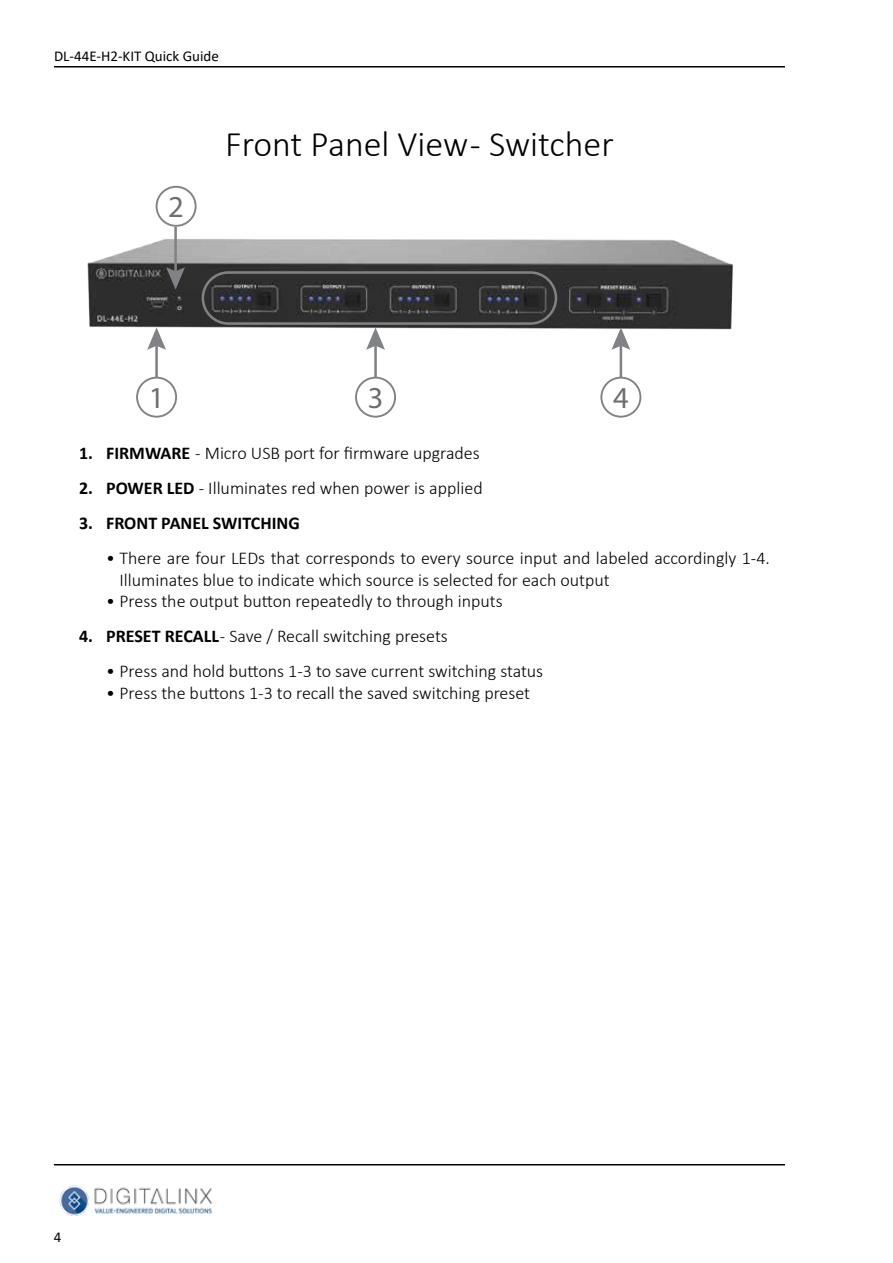
<style>
.page{position:relative;width:893px;height:1263px;background:#fff}
.page>*{position:absolute;margin:0;border:0;box-sizing:border-box;transform-origin:0 0}
.t1{font:300 36px "Calibri";color:#000}
.t2{font:30.45px "Myriad Pro";color:#6d6e71}
.t3{font:300 18px/21.6px "Calibri";color:#000}
.t4{font:700 18px "Calibri";color:#000}
.t5{font:15px "Calibri";color:#000}
.s1{font-weight:700}
</style>
<div class="page">
<hr style="left:54px;top:66px;width:731px;height:2px;background:#000">
<hr style="left:54px;top:1164px;width:731px;height:1px;background:#000">
<img style="left:59px;top:1185px;width:154px;height:31px">
<img style="left:87px;top:185px;width:646px;height:232px">
<div style="left:136px;top:377px;width:41px;height:41px;border:2px solid #808285;border-radius:50%"></div>
<hr style="left:155px;top:343px;width:3px;height:35px;background:#808285">
<svg style="left:147px;top:327px;width:19px;height:23px"></svg>
<div style="left:156px;top:186px;width:41px;height:41px;border:2px solid #808285;border-radius:50%"></div>
<hr style="left:174px;top:227px;width:3px;height:47px;background:#808285">
<svg style="left:166px;top:267px;width:19px;height:23px"></svg>
<div style="left:355px;top:377px;width:41px;height:41px;border:2px solid #808285;border-radius:50%"></div>
<hr style="left:374px;top:343px;width:3px;height:35px;background:#808285">
<svg style="left:366px;top:327px;width:19px;height:23px"></svg>
<div style="left:600px;top:377px;width:41px;height:41px;border:2px solid #808285;border-radius:50%"></div>
<hr style="left:620px;top:343px;width:2px;height:35px;background:#808285">
<svg style="left:611px;top:327px;width:19px;height:23px"></svg>
<div style="left:202px;top:271px;width:355px;height:54px;border:3px solid #808285;border-radius:26px"></div>
<p class="t5" style="left:54px;top:46px;width:166px">DL-44E-H2-KIT Quick Guide</p>
<h2 class="t2" style="left:168px;top:188px;width:17px">2</h2>
<h1 class="t1" style="left:225px;top:122px;width:390px">Front Panel View - Switcher</h1>
<h2 class="t2" style="left:368px;top:379px;width:17px">3</h2>
<h2 class="t2" style="left:613px;top:379px;width:17px">4</h2>
<p class="t3" style="left:79px;top:442px;width:402px"><span class="s1">1. FIRMWARE</span> - Micro USB port for firmware upgrades</p>
<p class="t3" style="left:79px;top:477px;width:405px"><span class="s1">2. POWER LED</span> - Illuminates red when power is applied</p>
<p class="t4" style="left:79px;top:510px;width:222px">3. FRONT PANEL SWITCHING</p>
<p class="t3" style="left:120px;top:547px;width:652px;text-indent:-14px">• There are four LEDs that corresponds to every source input and labeled accordingly 1-4.<br>Illuminates blue to indicate which source is selected for each output</p>
<p class="t3" style="left:106px;top:590px;width:398px">• Press the output button repeatedly to through inputs</p>
<p class="t3" style="left:79px;top:625px;width:370px"><span class="s1">4. PRESET RECALL</span> - Save / Recall switching presets</p>
<p class="t3" style="left:106px;top:660px;width:439px">• Press and hold buttons 1-3 to save current switching status</p>
<p class="t3" style="left:106px;top:682px;width:426px">• Press the buttons 1-3 to recall the saved switching preset</p>
<h2 class="t2" style="left:149px;top:379px;width:17px">1</h2>
<p class="t5" style="left:54px;top:1227px;width:9px">4</p>
</div>
